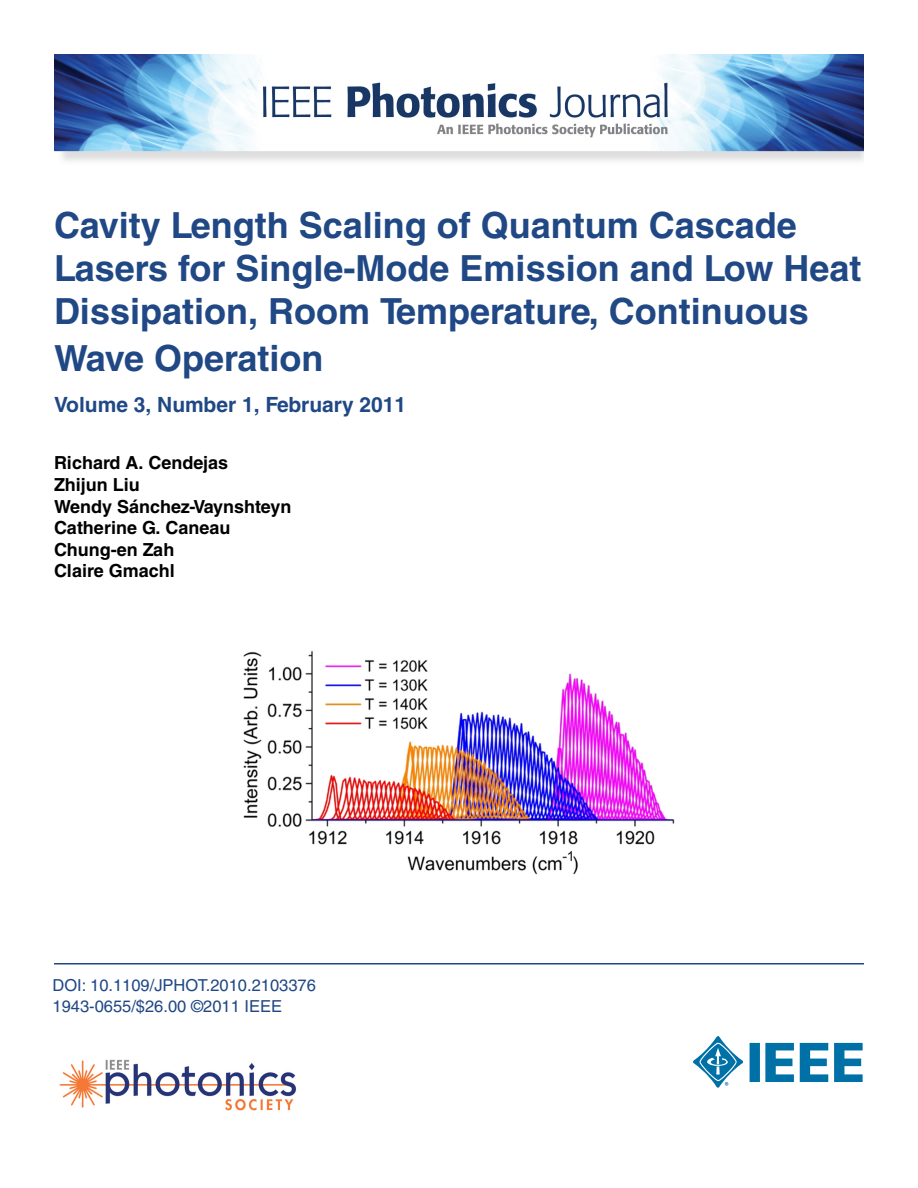
<style>
.page{position:relative;width:918px;height:1188px;background:#fff}
.page>*{position:absolute;margin:0;border:0;box-sizing:border-box;transform-origin:0 0}
.t1{font:700 36px/43.2px "Helvetica";color:#204885}
.t2{font:700 21px "Helvetica";color:#204885}
.t3{font:700 18px/21.6px "Helvetica";color:#000}
.t4{font:16.5px/21px "Helvetica";color:#204885}
</style>
<div class="page">
<svg style="left:693px;top:1036px;width:170px;height:52px"></svg>
<img style="left:59px;top:1059px;width:237px;height:52px">
<hr style="left:54px;top:963px;width:810px;height:1px;background:#204885">
<img style="left:54px;top:54px;width:810px;height:107px">
<img style="left:243px;top:651px;width:432px;height:223px">
<p class="t1" style="left:54px;top:207px;width:809px">Cavity Length Scaling of Quantum Cascade<br>Lasers for Single-Mode Emission and Low Heat<br>Dissipation, Room Temperature, Continuous</p>
<p class="t1" style="left:54px;top:340px;width:271px">Wave Operation</p>
<p class="t2" style="left:54px;top:397px;width:354px">Volume 3, Number 1, February 2011</p>
<p class="t3" style="left:54px;top:454px;width:239px">Richard A. Cendejas<br>Zhijun Liu<br>Wendy Sánchez-Vaynshteyn<br>Catherine G. Caneau<br>Chung-en Zah<br>Claire Gmachl</p>
<p class="t4" style="left:52px;top:976px;width:265px">DOI: 10.1109/JPHOT.2010.2103376<br>1943-0655/$26.00 ©2011 IEEE</p>
</div>
